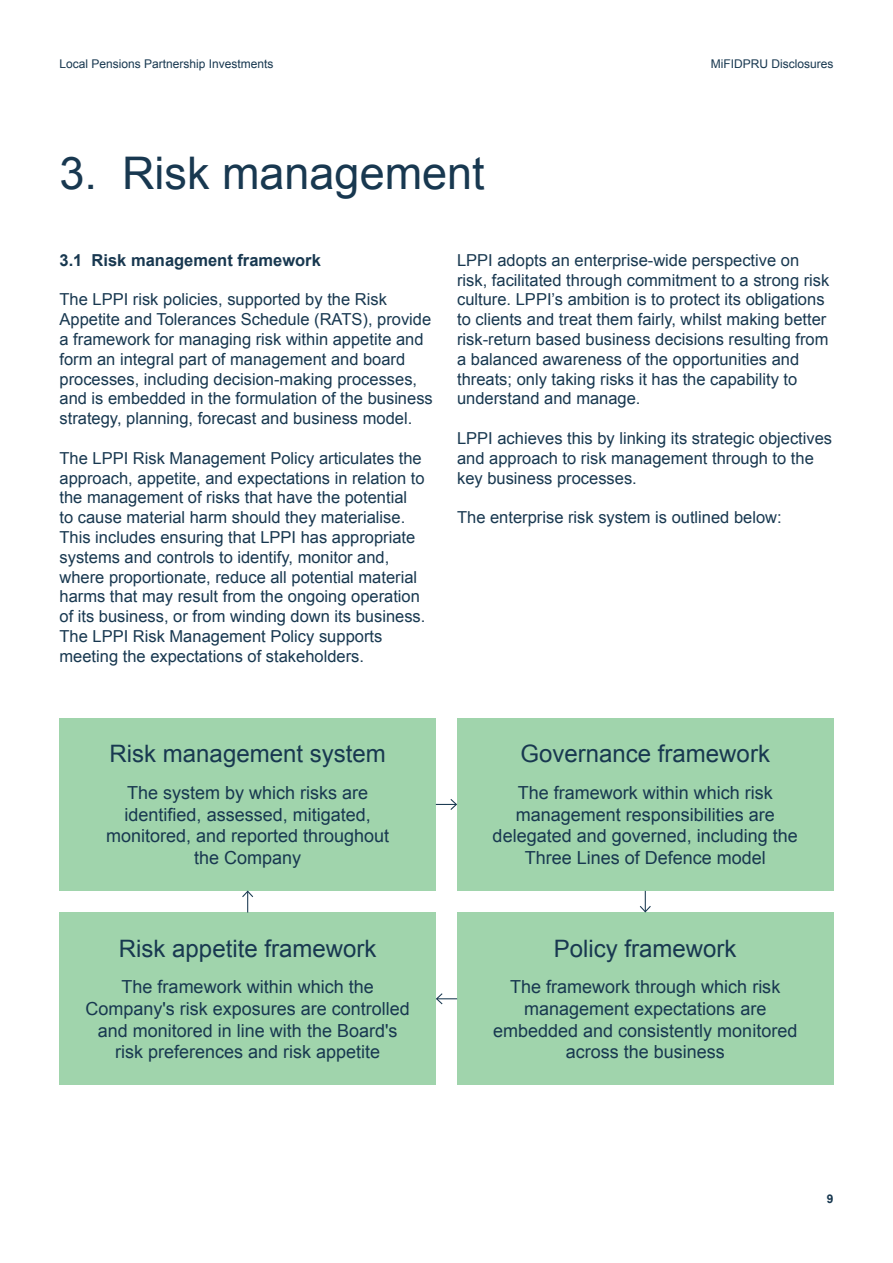
<style>
.page{position:relative;width:893px;height:1263px;background:#fff}
.page>*{position:absolute;margin:0;border:0;box-sizing:border-box;transform-origin:0 0}
.t1{font:45px "Arial";color:#183850}
.t2{font:24px "Arial";color:#183850}
.t3{font:18px/21.6px "Arial";color:#183850;text-align:center}
.t4{font:16.5px/19.8px "Arial";color:#183850}
.t5{font:700 16.5px "Arial";color:#183850}
.t6{font:12px "Arial";color:#183850}
.t7{font:700 12px "Arial";color:#183850}
</style>
<div class="page">
<div style="left:60px;top:718px;width:376px;height:173px;background:#a0d4ac"></div>
<div style="left:60px;top:912px;width:376px;height:173px;background:#a0d4ac"></div>
<div style="left:457px;top:718px;width:376px;height:173px;background:#a0d4ac"></div>
<div style="left:457px;top:912px;width:376px;height:173px;background:#a0d4ac"></div>
<svg style="left:436px;top:799px;width:21px;height:11px"></svg>
<svg style="left:436px;top:993px;width:21px;height:12px"></svg>
<svg style="left:639px;top:891px;width:12px;height:22px"></svg>
<svg style="left:242px;top:890px;width:12px;height:22px"></svg>
<p class="t6" style="left:60px;top:56px;width:216px">Local Pensions Partnership Investments</p>
<p class="t6" style="left:711px;top:56px;width:124px">MiFIDPRU Disclosures</p>
<h1 class="t1" style="left:60px;top:144px;width:427px">3. Risk management</h1>
<p class="t5" style="left:60px;top:249px;width:263px">3.1 Risk management framework</p>
<p class="t4" style="left:60px;top:290px;width:375px">The LPPI risk policies, supported by the Risk Appetite and Tolerances Schedule (RATS), provide a framework for managing risk within appetite and form an integral part of management and board processes, including decision-making processes, and is embedded in the formulation of the business strategy, planning, forecast and business model.</p>
<p class="t4" style="left:60px;top:448px;width:367px">The LPPI Risk Management Policy articulates the approach, appetite, and expectations in relation to the management of risks that have the potential<br>to cause material harm should they materialise.<br>This includes ensuring that LPPI has appropriate systems and controls to identify, monitor and, where proportionate, reduce all potential material harms that may result from the ongoing operation of its business, or from winding down its business.<br>The LPPI Risk Management Policy supports meeting the expectations of stakeholders.</p>
<p class="t4" style="left:457px;top:250px;width:374px">LPPI adopts an enterprise-wide perspective on risk, facilitated through commitment to a strong risk culture. LPPI’s ambition is to protect its obligations to clients and treat them fairly, whilst making better risk-return based business decisions resulting from a balanced awareness of the opportunities and threats; only taking risks it has the capability to understand and manage.</p>
<p class="t4" style="left:457px;top:428px;width:377px">LPPI achieves this by linking its strategic objectives and approach to risk management through to the key business processes.</p>
<p class="t4" style="left:457px;top:508px;width:326px">The enterprise risk system is outlined below:</p>
<h2 class="t2" style="left:110px;top:738px;width:278px">Risk management system</h2>
<p class="t3" style="left:106px;top:782px;width:285px">The system by which risks are identified, assessed, mitigated, monitored, and reported throughout the Company</p>
<h2 class="t2" style="left:119px;top:933px;width:259px">Risk appetite framework</h2>
<p class="t3" style="left:85px;top:976px;width:326px">The framework within which the Company's risk exposures are controlled and monitored in line with the Board's risk preferences and risk appetite</p>
<h2 class="t2" style="left:521px;top:738px;width:251px">Governance framework</h2>
<p class="t3" style="left:493px;top:782px;width:307px">The framework within which risk management responsibilities are delegated and governed, including the Three Lines of Defence model</p>
<h2 class="t2" style="left:554px;top:933px;width:184px">Policy framework</h2>
<p class="t3" style="left:493px;top:976px;width:306px">The framework through which risk management expectations are embedded and consistently monitored across the business</p>
<p class="t7" style="left:827px;top:1191px;width:8px">9</p>
</div>
